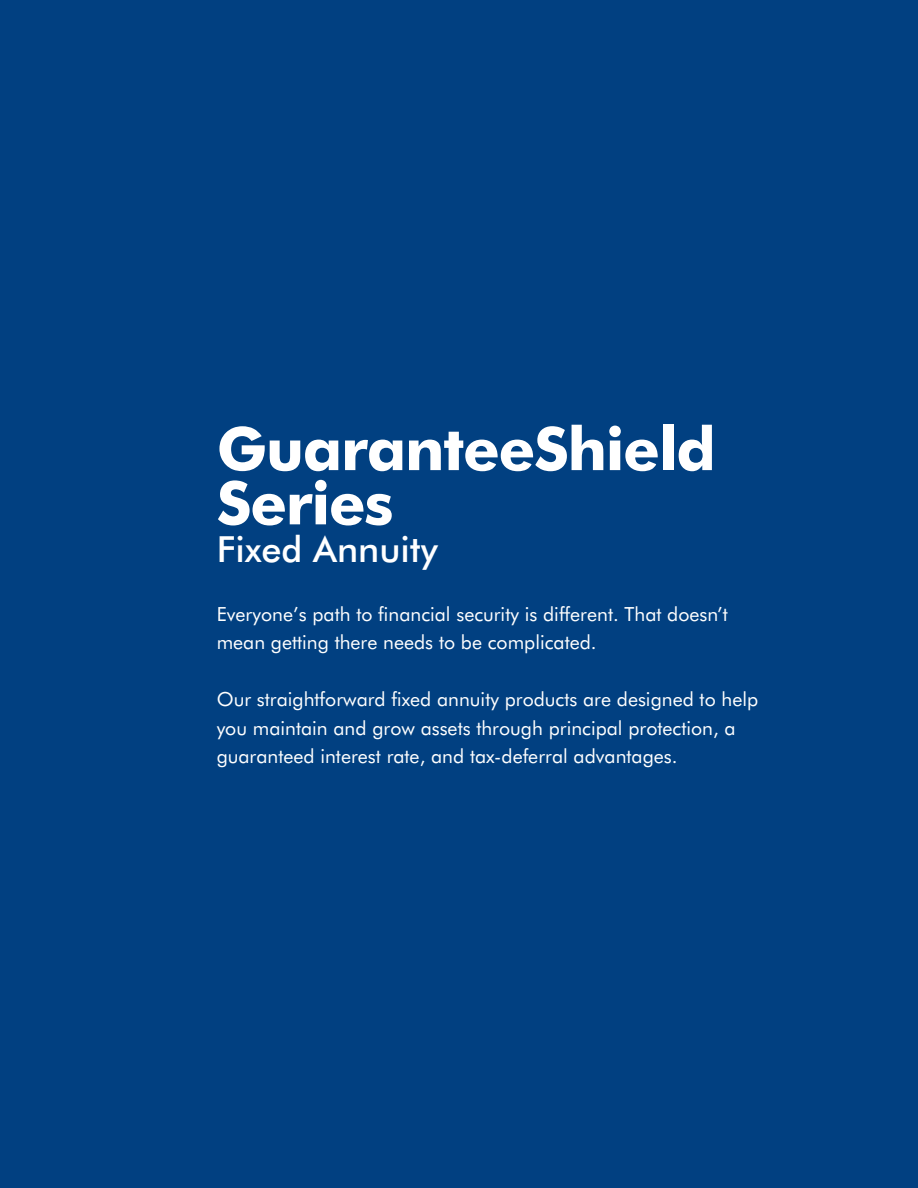
<style>
.page{position:relative;width:918px;height:1188px;background:#014081}
.page>*{position:absolute;margin:0;border:0;box-sizing:border-box;transform-origin:0 0}
.t1{font:700 60px "Futura BT";letter-spacing:-.02em;color:#fff}
.t2{font:500 36px "Futura BT";color:#fff}
.t3{font:19.5px/28.5px "Futura BT";color:#fff}
</style>
<div class="page">
<p class="t1" style="left:217px;top:412px;width:501px">GuaranteeShield</p>
<p class="t1" style="left:217px;top:467px;width:178px">Series</p>
<p class="t2" style="left:217px;top:527px;width:223px">Fixed Annuity</p>
<p class="t3" style="left:217px;top:600px;width:513px">Everyone’s path to financial security is different. That doesn’t mean getting there needs to be complicated.</p>
<p class="t3" style="left:217px;top:685px;width:543px">Our straightforward fixed annuity products are designed to help you maintain and grow assets through principal protection, a guaranteed interest rate, and tax-deferral advantages.</p>
</div>
